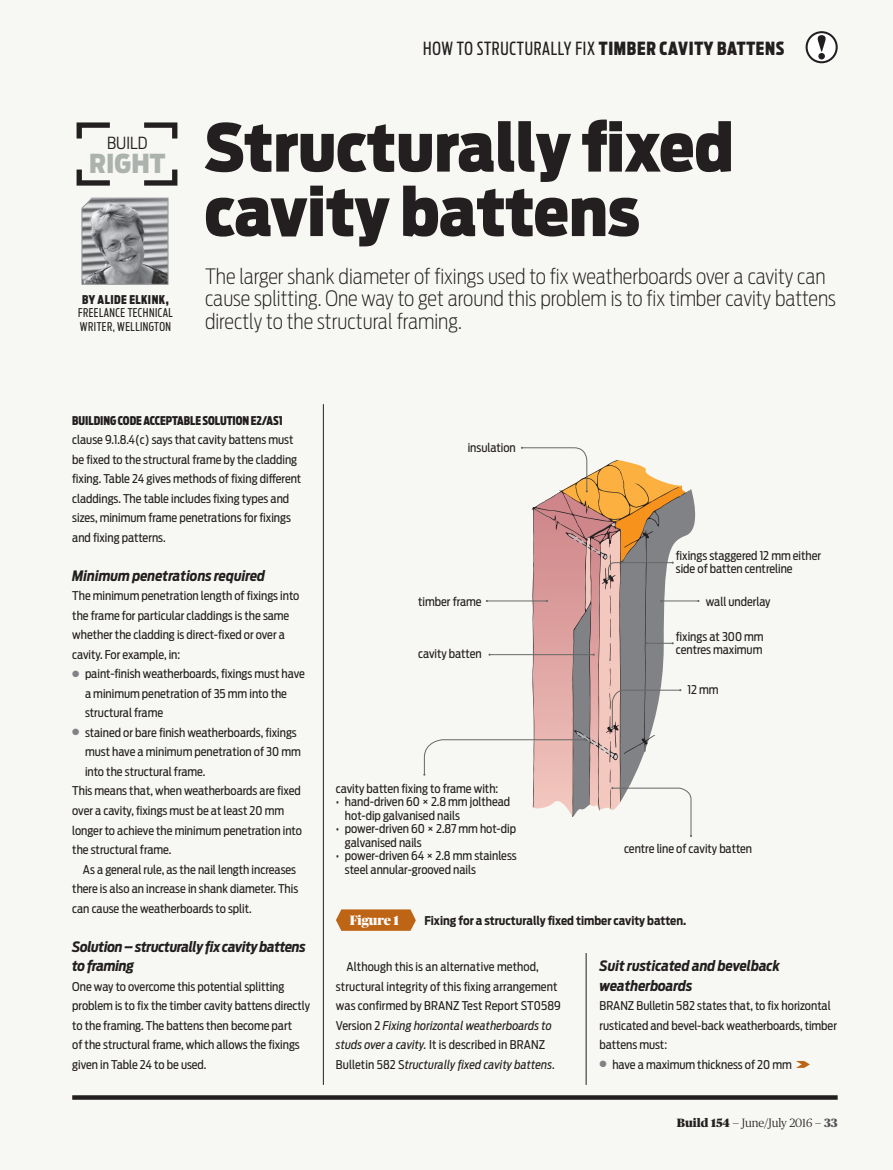
<style>
.page{position:relative;width:893px;height:1170px;background:#fff}
.page>*{position:absolute;margin:0;border:0;box-sizing:border-box;transform-origin:0 0}
.t1{font:900 65.55px/64.5px "Antenna Cond";color:#231f20}
.t2{font:900 25.95px "Antenna Cond";color:#acb2ae}
.t3{font:200 21px/22.8px "Antenna Cond";color:#231f20}
.t4{font:18px "Antenna Extra Cond";letter-spacing:.04em;color:#231f20}
.t5{font:300 16.5px "Antenna Cond";color:#231f20}
.t6{font:italic 700 14.25px/19.5px "Antenna Cond";letter-spacing:-.005em;color:#231f20}
.t7{font:900 13.5px "Publico Banner";color:#fff}
.t8{font:12px/19.5px "Antenna Cond";color:#231f20}
.t9{font:700 12px "Antenna Cond";color:#231f20}
.t10{font:900 12px "Antenna Extra Cond";color:#231f20}
.t11{font:12px/13.8px "Antenna Extra Cond";letter-spacing:.04em;color:#231f20}
.t12{font:300 12px "Publico Headline";color:#231f20}
.t13{font:900 12px "Antenna Extra Cond";letter-spacing:.04em;color:#231f20}
.s1{font-weight:900}
.s2{font-family:"Publico Text";font-weight:700;font-size:9px;color:#808285}
.s3{font-style:italic}
.s4{font-weight:900;color:#545557}
</style>
<div class="page">
<div style="left:0;top:0;width:893px;height:1169px;background:#f7f7f3"></div>
<svg style="left:76px;top:122px;width:34px;height:17px"></svg>
<svg style="left:144px;top:122px;width:34px;height:17px"></svg>
<svg style="left:76px;top:169px;width:34px;height:17px"></svg>
<svg style="left:144px;top:169px;width:34px;height:17px"></svg>
<svg style="left:807px;top:32px;width:30px;height:30px"></svg>
<div style="left:806px;top:31px;width:32px;height:32px;border:2px solid #231f20;border-radius:50%"></div>
<svg style="left:817px;top:35px;width:9px;height:24px"></svg>
<svg style="left:81px;top:197px;width:88px;height:88px;background:#97999b"></svg>
<svg style="left:72px;top:1095px;width:766px;height:4px;background:#302c2d"></svg>
<svg style="left:336px;top:909px;width:80px;height:21px;background:#c27127"></svg>
<svg style="left:796px;top:1061px;width:14px;height:6px"></svg>
<hr style="left:323px;top:404px;width:1px;height:680px;background:#231f20">
<hr style="left:586px;top:952px;width:1px;height:132px;background:#231f20">
<svg style="left:423px;top:446px;width:277px;height:391px"></svg>
<h3 class="t5" style="left:107px;top:134px;width:42px">BUILD</h3>
<h2 class="t2" style="left:89px;top:148px;width:78px">RIGHT</h2>
<p class="t13" style="left:82px;top:292px;width:88px">BY ALIDE ELKINK,</p>
<p class="t11" style="left:78px;top:306px;width:96px">FREELANCE TECHNICAL<br>WRITER, WELLINGTON</p>
<h3 class="t4" style="left:423px;top:39px;width:363px">HOW TO STRUCTURALLY FIX <span class="s1">TIMBER CAVITY BATTENS</span></h3>
<h1 class="t1" style="left:205px;top:116px;width:531px">Structurally fixed cavity battens</h1>
<h3 class="t3" style="left:205px;top:264px;width:632px">The larger shank diameter of fixings used to fix weatherboards over a cavity can cause splitting. One way to get around this problem is to fix timber cavity battens directly to the structural framing.</h3>
<p class="t10" style="left:72px;top:413px;width:212px">BUILDING CODE ACCEPTABLE SOLUTION E2/AS1</p>
<p class="t8" style="left:72px;top:430px;width:231px">clause 9.1.8.4(c) says that cavity battens must be fixed to the structural frame by the cladding fixing. Table 24 gives methods of fixing different claddings. The table includes fixing types and sizes, minimum frame penetrations for fixings and fixing patterns.</p>
<p class="t6" style="left:72px;top:566px;width:194px">Minimum penetrations required</p>
<p class="t8" style="left:72px;top:586px;width:229px">The minimum penetration length of fixings into the frame for particular claddings is the same whether the cladding is direct-fixed or over a cavity. For example, in:</p>
<p class="t8" style="left:85px;top:664px;width:221px;text-indent:-13px"><span class="s2">●</span> paint-finish weatherboards, fixings must have a minimum penetration of 35 mm into the structural frame</p>
<p class="t8" style="left:72px;top:722px;width:226px"><span class="s2">●</span> stained or bare finish weatherboards, fixings</p>
<p class="t8" style="left:85px;top:742px;width:217px">must have a minimum penetration of 30 mm</p>
<p class="t8" style="left:85px;top:761px;width:122px">into the structural frame.</p>
<p class="t8" style="left:72px;top:781px;width:230px">This means that, when weatherboards are fixed</p>
<p class="t8" style="left:72px;top:800px;width:213px">over a cavity, fixings must be at least 20 mm</p>
<p class="t8" style="left:72px;top:820px;width:231px">longer to achieve the minimum penetration into</p>
<p class="t8" style="left:72px;top:839px;width:101px">the structural frame.</p>
<p class="t8" style="left:83px;top:859px;width:215px">As a general rule, as the nail length increases</p>
<p class="t8" style="left:72px;top:878px;width:227px">there is also an increase in shank diameter. This</p>
<p class="t8" style="left:72px;top:898px;width:181px">can cause the weatherboards to split.</p>
<p class="t6" style="left:72px;top:936px;width:235px">Solution – structurally fix cavity battens to framing</p>
<p class="t8" style="left:72px;top:976px;width:240px">One way to overcome this potential splitting problem is to fix the timber cavity battens directly to the framing. The battens then become part<br>of the structural frame, which allows the fixings given in Table 24 to be used.</p>
<p class="t8" style="left:468px;top:437px;width:50px">insulation</p>
<p class="t8" style="left:418px;top:591px;width:65px">timber frame</p>
<p class="t8" style="left:418px;top:643px;width:65px">cavity batten</p>
<p class="t8" style="left:336px;top:778px;width:164px">cavity batten fixing to frame with:</p>
<p class="t8" style="left:345px;top:795px;width:167px;line-height:13.5px;text-indent:-9px">• hand-driven 60 × 2.8 mm jolthead hot-dip galvanised nails</p>
<p class="t8" style="left:345px;top:822px;width:173px;line-height:13.5px;text-indent:-9px">• power-driven 60 × 2.87 mm hot-dip galvanised nails</p>
<p class="t8" style="left:345px;top:849px;width:173px;line-height:13.5px;text-indent:-9px">• power-driven 64 × 2.8 mm stainless steel annular-grooved nails</p>
<p class="t8" style="left:676px;top:548px;width:147px;line-height:13.5px">fixings staggered 12 mm either side of batten centreline</p>
<p class="t8" style="left:706px;top:591px;width:66px">wall underlay</p>
<p class="t8" style="left:676px;top:629px;width:89px;line-height:13.5px">fixings at 300 mm centres maximum</p>
<p class="t8" style="left:688px;top:679px;width:33px">12 mm</p>
<p class="t8" style="left:624px;top:838px;width:129px">centre line of cavity batten</p>
<p class="t7" style="left:350px;top:910px;width:51px">Figure 1</p>
<p class="t9" style="left:424px;top:913px;width:263px">Fixing for a structurally fixed timber cavity batten.</p>
<p class="t8" style="left:336px;top:956px;width:226px;text-indent:11px">Although this is an alternative method, structural integrity of this fixing arrangement was confirmed by BRANZ Test Report ST0589<br>Version 2 <span class="s3">Fixing horizontal weatherboards to studs over a cavity.</span> It is described in BRANZ Bulletin 582 S<span class="s3">tructurally fixed cavity battens</span>.</p>
<p class="t6" style="left:600px;top:956px;width:182px">Suit rusticated and bevelback weatherboards</p>
<p class="t8" style="left:600px;top:995px;width:239px">BRANZ Bulletin 582 states that, to fix horizontal rusticated and bevel-back weatherboards, timber battens must:</p>
<p class="t8" style="left:600px;top:1054px;width:194px"><span class="s2">●</span> have a maximum thickness of 20 mm</p>
<p class="t12" style="left:677px;top:1114px;width:162px"><span class="s1">Build 154</span> — June/July 2016 — <span class="s4">33</span></p>
</div>
